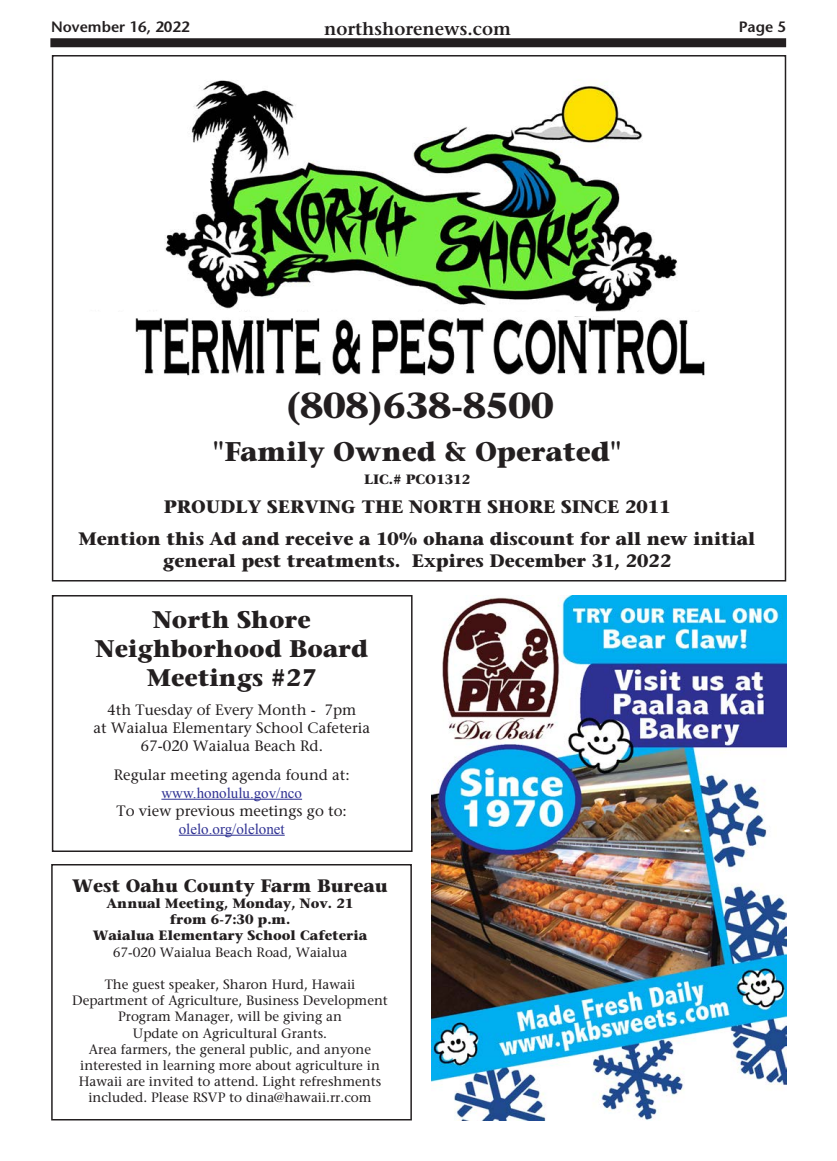
<style>
.page{position:relative;width:837px;height:1161px;background:#fff}
.page>*{position:absolute;margin:0;border:0;box-sizing:border-box;transform-origin:0 0}
.Body_text{font:700 36px "Stone Serif";color:#231f20}
.Body_text-2{font:700 27px "Stone Serif";color:#231f20}
.Body_text-3{font:700 24px/28.8px "Stone Serif";color:#231f20;text-align:center}
.Body_text-4{font:700 18px/21.6px "Stone Serif";color:#231f20;text-align:center}
.t1{font:600 18px "Stone Serif";color:#231f20}
.Body_text-5{font:15px "Stone Serif";color:#231f20}
.Body_text-6{font:15px "Times New Roman";color:#2e3092}
.t2{font:600 15px "Stone Sans";color:#231f20}
.Body_text-7{font:13.5px/16.2px "Stone Serif";color:#231f20;text-align:center}
.Body_text-8{font:700 13.5px "Stone Serif";color:#231f20}
</style>
<div class="page">
<div style="left:50px;top:38px;width:736px;height:9px;background:#231f20"></div>
<img style="left:165px;top:80px;width:512px;height:232px">
<img style="left:135px;top:316px;width:570px;height:60px">
<hr style="left:161px;top:799px;width:141px;height:1px;background:#2e3092">
<hr style="left:179px;top:835px;width:106px;height:1px;background:#2e3092">
<div style="left:52px;top:595px;width:361px;height:257px;border:2px solid #231f20"></div>
<div style="left:51px;top:864px;width:361px;height:256px;border:2px solid #231f20"></div>
<img style="left:431px;top:595px;width:355px;height:525px">
<p class="t2" style="left:51px;top:18px;width:140px">November 16, 2022</p>
<h3 class="t1" style="left:324px;top:17px;width:188px">northshorenews.com</h3>
<p class="t2" style="left:739px;top:18px;width:49px">Page 5</p>
<p class="Body_text" style="left:286px;top:382px;width:270px">(808)638-8500</p>
<p class="Body_text-2" style="left:213px;top:434px;width:411px">"Family Owned &amp; Operated"</p>
<p class="Body_text-8" style="left:364px;top:471px;width:108px">LIC.# PCO1312</p>
<p class="Body_text-4" style="left:164px;top:496px;width:508px">PROUDLY SERVING THE NORTH SHORE SINCE 2011</p>
<p class="Body_text-4" style="left:79px;top:528px;width:678px">Mention this Ad and receive a 10% ohana discount for all new initial general pest treatments. Expires December 31, 2022</p>
<p class="Body_text-3" style="left:153px;top:605px;width:160px">North Shore</p>
<p class="Body_text-3" style="left:96px;top:634px;width:274px">Neighborhood Board<br>Meetings #27</p>
<p class="Body_text-5" style="left:107px;top:700px;width:251px">4th Tuesday of Every Month - 7pm</p>
<p class="Body_text-5" style="left:93px;top:718px;width:278px">at Waialua Elementary School Cafeteria</p>
<p class="Body_text-5" style="left:141px;top:736px;width:184px">67-020 Waialua Beach Rd.</p>
<p class="Body_text-5" style="left:114px;top:765px;width:237px">Regular meeting agenda found at:</p>
<p class="Body_text-6" style="left:161px;top:784px;width:142px">www.honolulu.gov/nco</p>
<p class="Body_text-5" style="left:117px;top:801px;width:232px">To view previous meetings go to:</p>
<p class="Body_text-6" style="left:179px;top:820px;width:107px">olelo.org/olelonet</p>
<p class="Body_text-4" style="left:72px;top:874px;width:317px">West Oahu County Farm Bureau</p>
<p class="Body_text-8" style="left:107px;top:895px;width:248px">Annual Meeting, Monday, Nov. 21</p>
<p class="Body_text-8" style="left:170px;top:911px;width:122px">from 6-7:30 p.m.</p>
<p class="Body_text-8" style="left:93px;top:927px;width:276px">Waialua Elementary School Cafeteria</p>
<p class="Body_text-7" style="left:113px;top:944px;width:236px">67-020 Waialua Beach Road, Waialua</p>
<p class="Body_text-7" style="left:105px;top:976px;width:252px">The guest speaker, Sharon Hurd, Hawaii</p>
<p class="Body_text-7" style="left:72px;top:992px;width:317px">Department of Agriculture, Business Development<br>Program Manager, will be giving an</p>
<p class="Body_text-7" style="left:133px;top:1025px;width:196px">Update on Agricultural Grants.</p>
<p class="Body_text-7" style="left:89px;top:1041px;width:284px">Area farmers, the general public, and anyone</p>
<p class="Body_text-7" style="left:79px;top:1057px;width:304px">interested in learning more about agriculture in<br>Hawaii are invited to attend. Light refreshments included. Please RSVP to dina@hawaii.rr.com</p>
</div>
